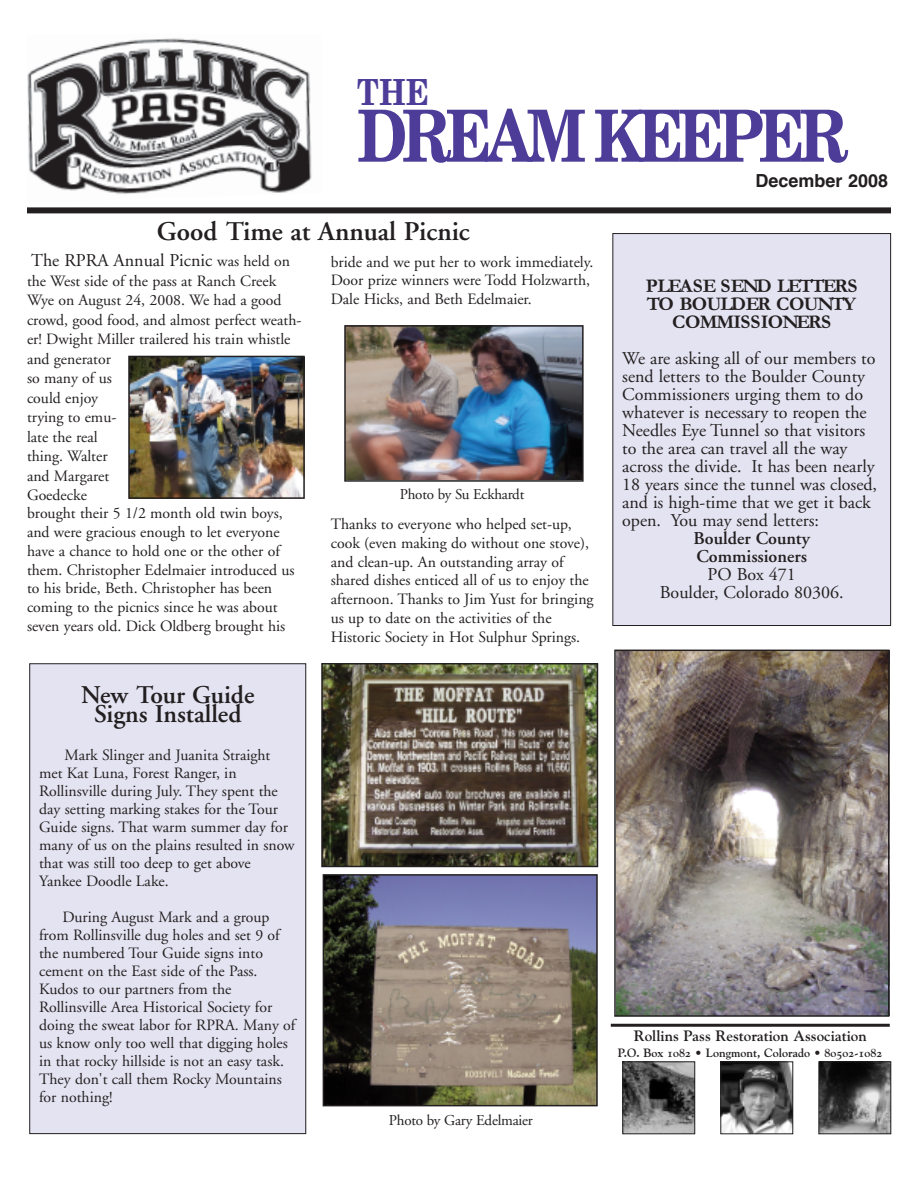
<style>
.page{position:relative;width:918px;height:1188px;background:#fff}
.page>*{position:absolute;margin:0;border:0;box-sizing:border-box;transform-origin:0 0}
.t1{font:700 72px "New Century Schlbk";letter-spacing:-.085em;color:#4d3c98;scale:.83 1}
.t2{font:700 36px "New Century Schlbk";color:#4d3c98;scale:.83 1}
.t3{font:600 27px "Adobe Garamond";color:#231f20}
.t4{font:600 25.5px/19.5px "Adobe Garamond";color:#231f20;text-align:center}
.t5{font:700 19.5px/18px "Garamond";letter-spacing:-.055em;color:#231f20;text-align:center}
.t6{font:18px/18px "Adobe Garamond";color:#231f20}
.t7{font:600 18px/18px "Adobe Garamond";color:#231f20}
.t8{font:700 18px "Helvetica";color:#231f20}
.t9{font:15.75px/19.2px "Adobe Garamond";color:#231f20}
.t10{font:15px "Adobe Garamond";letter-spacing:-.015em;color:#231f20}
.t11{font:15px "Goudy Bold Os F";color:#231f20}
.t12{font:12px "Goudy Bold Os F";color:#231f20}
.s1{font-size:15.75px}
</style>
<div class="page">
<img style="left:27px;top:38px;width:285px;height:156px">
<div style="left:27px;top:207px;width:864px;height:6px;background:#231f20"></div>
<img style="left:821px;top:1064px;width:68px;height:68px">
<div style="left:819px;top:1062px;width:72px;height:72px;border:1px solid #231f20"></div>
<img style="left:723px;top:1064px;width:68px;height:68px">
<div style="left:721px;top:1062px;width:72px;height:72px;border:1px solid #231f20"></div>
<img style="left:625px;top:1064px;width:68px;height:68px">
<div style="left:623px;top:1062px;width:72px;height:72px;border:1px solid #231f20"></div>
<div style="left:613px;top:234px;width:277px;height:391px;background:#e4e3f1"></div>
<div style="left:612px;top:233px;width:279px;height:393px;border:1px solid #231f20"></div>
<hr style="left:611px;top:1024px;width:279px;height:3px;background:#231f20">
<img style="left:347px;top:328px;width:234px;height:151px">
<div style="left:344px;top:325px;width:240px;height:157px;border:2px solid #231f20"></div>
<img style="left:131px;top:359px;width:171px;height:137px">
<div style="left:128px;top:356px;width:177px;height:143px;border:2px solid #231f20"></div>
<div style="left:30px;top:664px;width:275px;height:469px;background:#e4e3f1"></div>
<div style="left:29px;top:663px;width:277px;height:471px;border:1px solid #231f20"></div>
<img style="left:324px;top:666px;width:271px;height:198px">
<div style="left:321px;top:663px;width:277px;height:204px;border:2px solid #231f20"></div>
<img style="left:326px;top:877px;width:269px;height:226px">
<div style="left:323px;top:874px;width:275px;height:232px;border:2px solid #231f20"></div>
<img style="left:617px;top:653px;width:270px;height:361px">
<div style="left:614px;top:650px;width:276px;height:367px;border:2px solid #231f20"></div>
<h2 class="t2" style="left:357px;top:79px;width:88px">THE</h2>
<h1 class="t1" style="left:357px;top:110px;width:593px">DREAM KEEPER</h1>
<p class="t8" style="left:756px;top:170px;width:134px">December 2008</p>
<h3 class="t3" style="left:157px;top:221px;width:314px">Good Time at Annual Picnic</h3>
<p class="t6" style="left:31px;top:253px;width:260px">The RPRA Annual Picnic <span class="s1">was held on</span></p>
<p class="t9" style="left:27px;top:273px;width:276px">the West side of the pass at Ranch Creek<br>Wye on August 24, 2008. We had a good crowd, good food, and almost perfect weath&shy;er! Dwight Miller trailered his train whistle and generator<br>so many of us<br>could enjoy<br>trying to emu-<br>late the real<br>thing. Walter<br>and Margaret<br>Goedecke<br>brought their 5 1/2 month old twin boys, and were gracious enough to let everyone have a chance to hold one or the other of them. Christopher Edelmaier introduced us to his bride, Beth. Christopher has been coming to the picnics since he was about seven years old. Dick Oldberg brought his</p>
<h3 class="t4" style="left:81px;top:687px;width:175px">New Tour Guide<br>Signs Installed</h3>
<p class="t9" style="left:39px;top:747px;width:257px;line-height:18px;text-indent:25px">Mark Slinger and Juanita Straight met Kat Luna, Forest Ranger, in Rollinsville during July. They spent the day setting marking stakes for the Tour Guide signs. That warm summer day for many of us on the plains resulted in snow that was still too deep to get above Yankee Doodle Lake.</p>
<p class="t9" style="left:39px;top:909px;width:258px;line-height:18px;text-indent:23px">During August Mark and a group from Rollinsville dug holes and set 9 of the numbered Tour Guide signs into cement on the East side of the Pass.<br>Kudos to our partners from the Rollinsville Area Historical Society for doing the sweat labor for RPRA. Many of us know only too well that digging holes in that rocky hillside is not an easy task.<br>They don't call them Rocky Mountains for nothing!</p>
<p class="t9" style="left:331px;top:254px;width:264px;line-height:18.8px">bride and we put her to work immediately.<br>Door prize winners were Todd Holzwarth,<br>Dale Hicks, and Beth Edelmaier.</p>
<p class="t10" style="left:400px;top:488px;width:126px">Photo by Su Eckhardt</p>
<p class="t9" style="left:331px;top:516px;width:264px;line-height:18.8px">Thanks to everyone who helped set-up, cook (even making do without one stove), and clean-up. An outstanding array of shared dishes enticed all of us to enjoy the afternoon. Thanks to Jim Yust for bringing us up to date on the activities of the Historic Society in Hot Sulphur Springs.</p>
<p class="t10" style="left:389px;top:1114px;width:146px">Photo by Gary Edelmaier</p>
<p class="t5" style="left:646px;top:276px;width:213px">PLEASE SEND LETTERS<br>TO BOULDER COUNTY<br>COMMISSIONERS</p>
<p class="t6" style="left:622px;top:351px;width:256px">We are asking all of our members to send letters to the Boulder County Commissioners urging them to do whatever is necessary to reopen the Needles Eye Tunnel so that visitors to the area can travel all the way across the divide. It has been nearly 18 years since the tunnel was closed, and is high-time that we get it back open. You may send letters:</p>
<p class="t7" style="left:694px;top:531px;width:118px">Boulder County<br>Commissioners</p>
<p class="t6" style="left:660px;top:567px;width:185px;text-align:center">PO Box 471<br>Boulder, Colorado 80306.</p>
<p class="t11" style="left:634px;top:1030px;width:234px">Rollins Pass Restoration Association</p>
<p class="t12" style="left:618px;top:1048px;width:266px">P.O. Box 1082 • Longmont, Colorado • 80502-1082</p>
</div>
